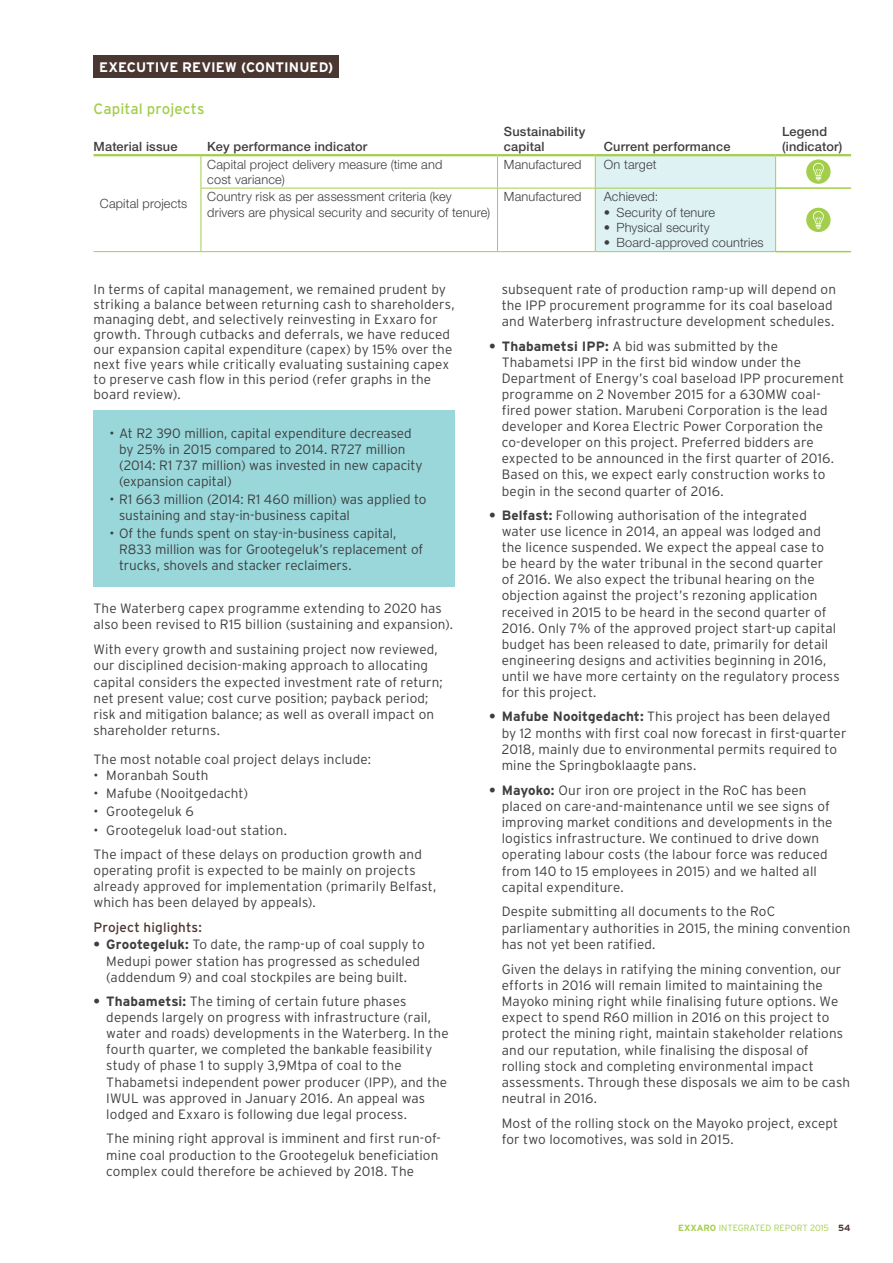
<style>
.page{position:relative;width:893px;height:1263px;background:#fff}
.page>*{position:absolute;margin:0;border:0;box-sizing:border-box;transform-origin:0 0}
.Heading_level_2{font:15px "Interstate";letter-spacing:.005em;color:#a3ce4b}
.Main_heading{font:700 13.8px "Interstate";color:#fff}
.Bullets{font:300 13.5px/16px "Interstate";letter-spacing:.01em;color:#3e3e3f}
.Body_copy{font:300 13.5px/15px "Interstate";letter-spacing:.01em;color:#3e3e3f}
.Heading_level_3{font:13.5px "Interstate";letter-spacing:.01em;color:#4b3731}
.Table_text{font:300 12.75px/15.3px "Helvetica Neue LT Std";letter-spacing:.015em;color:#3e3e3f}
.Table_text-2{font:500 12.75px/15.3px "Helvetica Neue LT Std";letter-spacing:.015em;color:#3e3e3f}
.t1{font:300 9px "Interstate";color:#a3ce4b}
.s1{font-weight:700}
.s2{font-weight:700;color:#4b3731}
</style>
<div class="page">
<div style="left:596px;top:156px;width:179px;height:95px;background:#dff2f3"></div>
<hr style="left:94px;top:154px;width:107px;height:2px;background:#a3ce4b">
<hr style="left:201px;top:154px;width:296px;height:2px;background:#a3ce4b">
<hr style="left:497px;top:154px;width:98px;height:2px;background:#a3ce4b">
<hr style="left:595px;top:154px;width:181px;height:2px;background:#a3ce4b">
<hr style="left:776px;top:154px;width:75px;height:2px;background:#a3ce4b">
<hr style="left:201px;top:188px;width:296px;height:1px;background:#a3ce4b">
<hr style="left:497px;top:188px;width:98px;height:1px;background:#a3ce4b">
<hr style="left:595px;top:188px;width:181px;height:1px;background:#a3ce4b">
<hr style="left:201px;top:251px;width:296px;height:1px;background:#a3ce4b">
<hr style="left:497px;top:251px;width:98px;height:1px;background:#a3ce4b">
<hr style="left:595px;top:251px;width:181px;height:1px;background:#a3ce4b">
<hr style="left:776px;top:187px;width:75px;height:2px;background:#a3ce4b">
<hr style="left:776px;top:251px;width:75px;height:1px;background:#a3ce4b">
<hr style="left:201px;top:156px;width:1px;height:32px;background:#a3ce4b">
<hr style="left:497px;top:156px;width:1px;height:32px;background:#a3ce4b">
<hr style="left:595px;top:156px;width:1px;height:32px;background:#a3ce4b">
<hr style="left:201px;top:188px;width:1px;height:63px;background:#a3ce4b">
<hr style="left:497px;top:188px;width:1px;height:63px;background:#a3ce4b">
<hr style="left:595px;top:188px;width:1px;height:63px;background:#a3ce4b">
<hr style="left:94px;top:251px;width:107px;height:1px;background:#a3ce4b">
<hr style="left:775px;top:156px;width:1px;height:32px;background:#a3ce4b">
<hr style="left:775px;top:188px;width:1px;height:63px;background:#a3ce4b">
<div style="left:806px;top:159px;width:25px;height:25px;background:#a3ce4b;border-radius:50%"></div>
<svg style="left:813px;top:163px;width:11px;height:18px"></svg>
<div style="left:806px;top:208px;width:25px;height:24px;background:#a3ce4b;border-radius:50%"></div>
<svg style="left:813px;top:211px;width:11px;height:18px"></svg>
<div style="left:94px;top:55px;width:245px;height:23px;background:#4b3731"></div>
<div style="left:94px;top:410px;width:361px;height:177px;background:#99d7db"></div>
<p class="Main_heading" style="left:99px;top:59px;width:236px">EXECUTIVE REVIEW (CONTINUED)</p>
<p class="Heading_level_2" style="left:94px;top:100px;width:112px">Capital projects</p>
<p class="Table_text-2" style="left:94px;top:139px;width:85px">Material issue</p>
<p class="Table_text-2" style="left:207px;top:139px;width:162px">Key performance indicator</p>
<p class="Table_text-2" style="left:504px;top:123px;width:83px">Sustainability capital</p>
<p class="Table_text-2" style="left:604px;top:139px;width:128px">Current performance</p>
<p class="Table_text-2" style="left:782px;top:123px;width:62px">Legend (indicator)</p>
<p class="Table_text" style="left:207px;top:156px;width:237px">Capital project delivery measure (time and cost variance)</p>
<p class="Table_text" style="left:504px;top:156px;width:79px">Manufactured</p>
<p class="Table_text" style="left:604px;top:156px;width:54px">On target</p>
<p class="Table_text" style="left:207px;top:189px;width:285px">Country risk as per assessment criteria (key drivers are physical security and security of tenure)</p>
<p class="Table_text" style="left:504px;top:189px;width:79px">Manufactured</p>
<p class="Table_text" style="left:604px;top:189px;width:56px">Achieved:</p>
<p class="Table_text" style="left:100px;top:195px;width:89px">Capital projects</p>
<p class="Table_text" style="left:604px;top:204px;width:113px">• Security of tenure</p>
<p class="Table_text" style="left:604px;top:220px;width:107px">• Physical security</p>
<p class="Table_text" style="left:604px;top:235px;width:161px">• Board-approved countries</p>
<p class="Bullets" style="left:502px;top:281px;width:336px">subsequent rate of production ramp-up will depend on the IPP procurement programme for its coal baseload and Waterberg infrastructure development schedules.</p>
<p class="Bullets" style="left:502px;top:338px;width:344px;text-indent:-13px"><span class="s1">• Thabametsi IPP:</span> A bid was submitted by the Thabametsi IPP in the first bid window under the Department of Energy’s coal baseload IPP procurement programme on 2 November 2015 for a 630MW coal&shy;fired power station. Marubeni Corporation is the lead developer and Korea Electric Power Corporation the co-developer on this project. Preferred bidders are expected to be announced in the first quarter of 2016.<br>Based on this, we expect early construction works to begin in the second quarter of 2016.</p>
<p class="Bullets" style="left:502px;top:507px;width:339px;text-indent:-13px"><span class="s1">• Belfast:</span> Following authorisation of the integrated water use licence in 2014, an appeal was lodged and the licence suspended. We expect the appeal case to be heard by the water tribunal in the second quarter<br>of 2016. We also expect the tribunal hearing on the objection against the project’s rezoning application received in 2015 to be heard in the second quarter of 2016. Only 7% of the approved project start-up capital budget has been released to date, primarily for detail engineering designs and activities beginning in 2016, until we have more certainty on the regulatory process for this project.</p>
<p class="Bullets" style="left:502px;top:709px;width:346px;text-indent:-13px"><span class="s1">• Mafube Nooitgedacht:</span> This project has been delayed by 12 months with first coal now forecast in first-quarter 2018, mainly due to environmental permits required to mine the Springboklaagte pans.</p>
<p class="Bullets" style="left:502px;top:781px;width:332px;text-indent:-13px"><span class="s1">• Mayoko:</span> Our iron ore project in the RoC has been placed on care-and-maintenance until we see signs of improving market conditions and developments in the logistics infrastructure. We continued to drive down operating labour costs (the labour force was reduced from 140 to 15 employees in 2015) and we halted all capital expenditure.</p>
<p class="Bullets" style="left:502px;top:903px;width:350px">Despite submitting all documents to the RoC parliamentary authorities in 2015, the mining convention has not yet been ratified.</p>
<p class="Bullets" style="left:502px;top:960px;width:350px">Given the delays in ratifying the mining convention, our efforts in 2016 will remain limited to maintaining the Mayoko mining right while finalising future options. We expect to spend R60 million in 2016 on this project to protect the mining right, maintain stakeholder relations and our reputation, while finalising the disposal of rolling stock and completing environmental impact assessments. Through these disposals we aim to be cash neutral in 2016.</p>
<p class="Bullets" style="left:502px;top:1115px;width:338px">Most of the rolling stock on the Mayoko project, except for two locomotives, was sold in 2015.</p>
<p class="Body_copy" style="left:94px;top:282px;width:363px">In terms of capital management, we remained prudent by striking a balance between returning cash to shareholders, managing debt, and selectively reinvesting in Exxaro for growth. Through cutbacks and deferrals, we have reduced our expansion capital expenditure (capex) by 15% over the next five years while critically evaluating sustaining capex to preserve cash flow in this period (refer graphs in the board review).</p>
<p class="Bullets" style="left:119px;top:425px;width:305px;text-indent:-10px">• At R2 390 million, capital expenditure decreased by 25% in 2015 compared to 2014. R727 million (2014: R1 737 million) was invested in new capacity (expansion capital)</p>
<p class="Bullets" style="left:119px;top:491px;width:309px;text-indent:-10px">• R1 663 million (2014: R1 460 million) was applied to sustaining and stay-in-business capital</p>
<p class="Bullets" style="left:119px;top:525px;width:306px;text-indent:-10px">• Of the funds spent on stay-in-business capital,<br>R833 million was for Grootegeluk’s replacement of trucks, shovels and stacker reclaimers.</p>
<p class="Body_copy" style="left:94px;top:600px;width:361px;line-height:16.2px">The Waterberg capex programme extending to 2020 has also been revised to R15 billion (sustaining and expansion).</p>
<p class="Body_copy" style="left:94px;top:641px;width:351px;line-height:16.2px">With every growth and sustaining project now reviewed, our disciplined decision-making approach to allocating capital considers the expected investment rate of return; net present value; cost curve position; payback period; risk and mitigation balance; as well as overall impact on shareholder returns.</p>
<p class="Body_copy" style="left:94px;top:752px;width:279px">The most notable coal project delays include:</p>
<p class="Bullets" style="left:94px;top:767px;width:116px">• Moranbah South</p>
<p class="Bullets" style="left:94px;top:785px;width:156px">• Mafube (Nooitgedacht)</p>
<p class="Bullets" style="left:94px;top:803px;width:102px">• Grootegeluk 6</p>
<p class="Bullets" style="left:94px;top:822px;width:195px">• Grootegeluk load-out station.</p>
<p class="Body_copy" style="left:94px;top:846px;width:344px;line-height:16px">The impact of these delays on production growth and operating profit is expected to be mainly on projects already approved for implementation (primarily Belfast, which has been delayed by appeals).</p>
<p class="Heading_level_3" style="left:94px;top:920px;width:110px">Project higlights:</p>
<p class="Bullets" style="left:94px;top:936px;width:333px;text-align:center"><span class="s1">• Grootegeluk:</span> To date, the ramp-up of coal supply to<br>Medupi power station has progressed as scheduled (addendum 9) and coal stockpiles are being built.</p>
<p class="Bullets" style="left:106px;top:993px;width:344px;text-indent:-13px"><span class="s1">• Thabametsi:</span> The timing of certain future phases depends largely on progress with infrastructure (rail, water and roads) developments in the Waterberg. In the fourth quarter, we completed the bankable feasibility study of phase 1 to supply 3,9Mtpa of coal to the Thabametsi independent power producer (IPP), and the IWUL was approved in January 2016. An appeal was lodged and Exxaro is following due legal process.</p>
<p class="Bullets" style="left:106px;top:1130px;width:336px">The mining right approval is imminent and first run-of&shy;mine coal production to the Grootegeluk beneficiation complex could therefore be achieved by 2018. The</p>
<p class="t1" style="left:678px;top:1223px;width:174px"><span class="s1">EXXARO</span> INTEGRATED REPORT 2015 <span class="s2">54</span></p>
</div>
